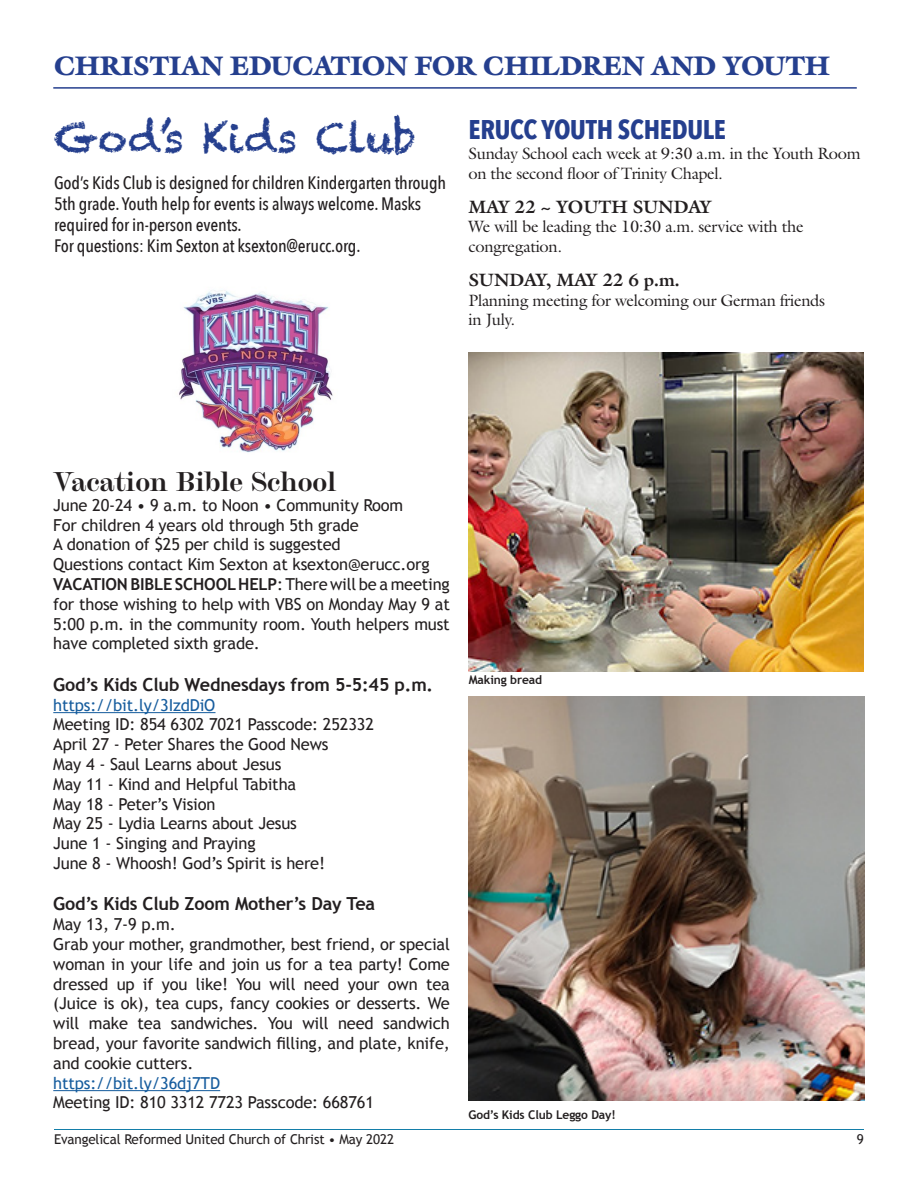
<style>
.page{position:relative;width:918px;height:1188px;background:#fff}
.page>*{position:absolute;margin:0;border:0;box-sizing:border-box;transform-origin:0 0}
.t1{font:40.5px "Chalkduster";letter-spacing:-.02em;color:#253f8e}
.t2{font:900 27px "Galliard Pro";letter-spacing:-.02em;color:#253f8e}
.t3{font:700 27px "Chapman";letter-spacing:-.01em;color:#231f20}
.t4{font:700 27px "Avenir Next Condensed";letter-spacing:-.01em;color:#253f8e}
.t5{font:500 18px/21px "Avenir Next Condensed";letter-spacing:-.01em;color:#231f20}
.t6{font:700 18px "Trebuchet MS";letter-spacing:-.01em;color:#231f20}
.t7{font:700 18px "Galliard Pro";letter-spacing:-.02em;color:#231f20}
.t8{font:16.5px/19.8px "Trebuchet MS";letter-spacing:-.01em;color:#231f20;text-align:justify}
.t9{font:16.5px/19.8px "Galliard Pro";letter-spacing:-.02em;color:#231f20}
.t10{font:16.5px "Trebuchet MS";letter-spacing:-.01em;color:#175d9e}
.t11{font:13.5px "Trebuchet MS";letter-spacing:-.01em;color:#231f20}
.t12{font:700 12px "Trebuchet MS";letter-spacing:-.01em;color:#231f20}
.s1{font-weight:700}
</style>
<div class="page">
<hr style="left:54px;top:1129px;width:810px;height:1px;background:#137ea9">
<hr style="left:53px;top:87px;width:804px;height:2px;background:#253f8e">
<img style="left:468px;top:352px;width:396px;height:320px">
<hr style="left:53px;top:712px;width:163px;height:1px;background:#175d9e">
<hr style="left:53px;top:1090px;width:167px;height:1px;background:#175d9e">
<img style="left:179px;top:290px;width:154px;height:163px">
<img style="left:469px;top:696px;width:396px;height:404px">
<p class="t2" style="left:54px;top:48px;width:778px">CHRISTIAN EDUCATION FOR CHILDREN AND YOUTH</p>
<p class="t1" style="left:54px;top:114px;width:364px">God’s Kids Club</p>
<p class="t5" style="left:54px;top:172px;width:394px">God’s Kids Club is designed for children Kindergarten through<br>5th grade. Youth help for events is always welcome. Masks required for in-person events.</p>
<p class="t5" style="left:54px;top:235px;width:308px">For questions: Kim Sexton at ksexton@erucc.org.</p>
<p class="t4" style="left:469px;top:113px;width:259px">ERUCC YOUTH SCHEDULE</p>
<p class="t9" style="left:469px;top:143px;width:394px">Sunday School each week at 9:30 a.m. in the Youth Room on the second floor of Trinity Chapel.</p>
<p class="t7" style="left:469px;top:195px;width:245px">MAY 22 ~ YOUTH SUNDAY</p>
<p class="t9" style="left:469px;top:217px;width:337px">We will be leading the 10:30 a.m. service with the congregation.</p>
<p class="t7" style="left:469px;top:268px;width:213px">SUNDAY, MAY 22 6 p.m.</p>
<p class="t9" style="left:469px;top:290px;width:358px">Planning meeting for welcoming our German friends</p>
<p class="t9" style="left:469px;top:310px;width:48px">in July.</p>
<p class="t3" style="left:53px;top:461px;width:285px">Vacation Bible School</p>
<p class="t8" style="left:53px;top:495px;width:352px">June 20-24 • 9 a.m. to Noon • Community Room</p>
<p class="t8" style="left:53px;top:515px;width:307px">For children 4 years old through 5th grade</p>
<p class="t8" style="left:53px;top:535px;width:289px">A donation of $25 per child is suggested</p>
<p class="t8" style="left:53px;top:555px;width:378px">Questions contact Kim Sexton at ksexton@erucc.org</p>
<p class="t8" style="left:53px;top:574px;width:398px"><span class="s1">VACATION BIBLE SCHOOL HELP</span>: There will be a meeting for those wishing to help with VBS on Monday May 9 at 5:00 p.m. in the community room. Youth helpers must have completed sixth grade.</p>
<p class="t6" style="left:53px;top:673px;width:381px">God’s Kids Club Wednesdays from 5-5:45 p.m.</p>
<p class="t10" style="left:53px;top:695px;width:164px">https://bit.ly/3IzdDiO</p>
<p class="t8" style="left:53px;top:715px;width:322px">Meeting ID: 854 6302 7021 Passcode: 252332</p>
<p class="t8" style="left:53px;top:735px;width:277px">April 27 - Peter Shares the Good News</p>
<p class="t8" style="left:53px;top:754px;width:230px">May 4 - Saul Learns about Jesus</p>
<p class="t8" style="left:53px;top:774px;width:244px">May 11 - Kind and Helpful Tabitha</p>
<p class="t8" style="left:53px;top:794px;width:164px">May 18 - Peter’s Vision</p>
<p class="t8" style="left:53px;top:814px;width:245px">May 25 - Lydia Learns about Jesus</p>
<p class="t8" style="left:53px;top:834px;width:204px">June 1 - Singing and Praying</p>
<p class="t8" style="left:53px;top:853px;width:273px">June 8 - Whoosh! God’s Spirit is here!</p>
<p class="t6" style="left:53px;top:893px;width:323px">God’s Kids Club Zoom Mother’s Day Tea</p>
<p class="t8" style="left:53px;top:915px;width:124px">May 13, 7-9 p.m.</p>
<p class="t8" style="left:53px;top:934px;width:398px">Grab your mother, grandmother, best friend, or special woman in your life and join us for a tea party! Come dressed up if you like! You will need your own tea (Juice is ok), tea cups, fancy cookies or desserts. We will make tea sandwiches. You will need sandwich bread, your favorite sandwich filling, and plate, knife, and cookie cutters.</p>
<p class="t10" style="left:53px;top:1073px;width:168px">https://bit.ly/36dj7TD</p>
<p class="t8" style="left:53px;top:1093px;width:322px">Meeting ID: 810 3312 7723 Passcode: 668761</p>
<p class="t12" style="left:469px;top:672px;width:75px">Making bread</p>
<p class="t12" style="left:469px;top:1107px;width:149px">God’s Kids Club Leggo Day!</p>
<p class="t11" style="left:54px;top:1131px;width:342px">Evangelical Reformed United Church of Christ • May 2022</p>
<p class="t11" style="left:857px;top:1131px;width:9px">9</p>
</div>
